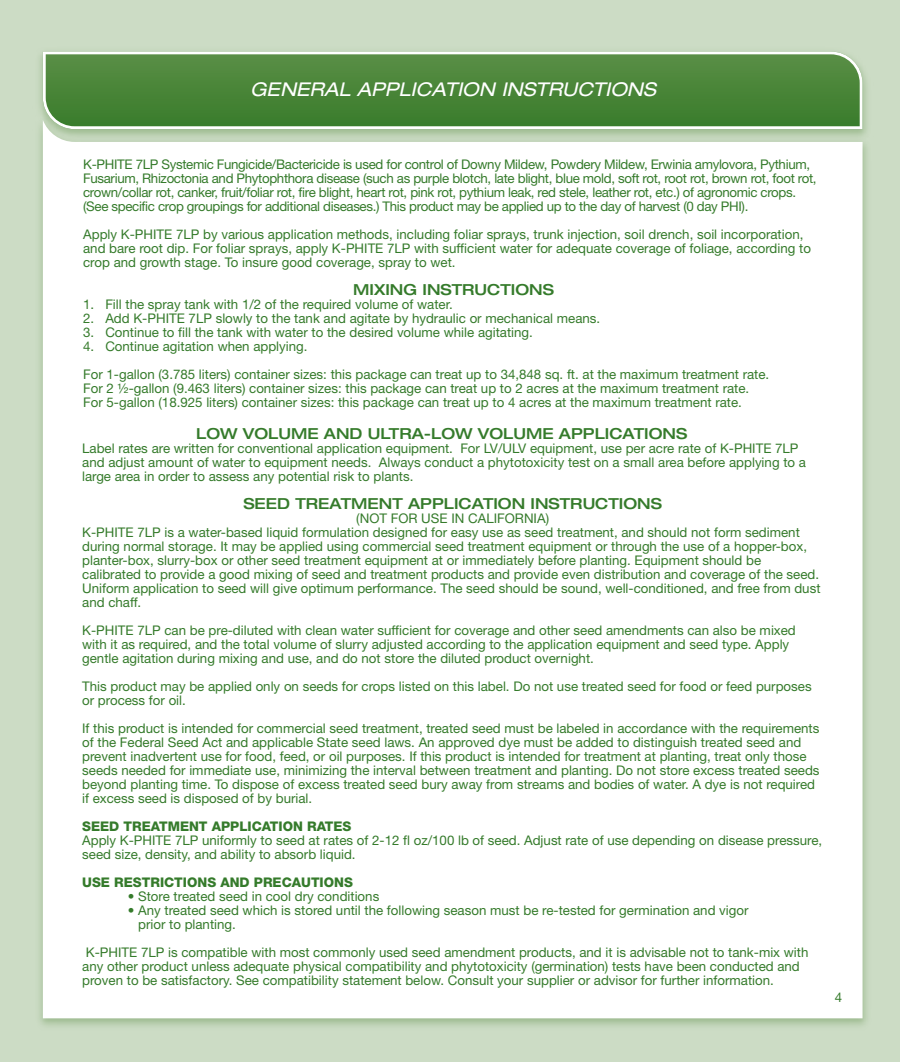
<style>
.page{position:relative;width:900px;height:1062px;background:#ccdcc5}
.page>*{position:absolute;margin:0;border:0;box-sizing:border-box;transform-origin:0 0}
.t1{font:italic expanded 19px "Helvetica Neue";color:#fff}
.t2{font:500 expanded 15.2px "Helvetica Neue";color:#357b2b}
.t3{font:13.4px/14px "Helvetica Neue";color:#357b2b}
.t4{font:13.4px/14px "Helvetica Neue";letter-spacing:-.025em;color:#357b2b}
.t5{font:800 13.4px "Helvetica Neue";color:#357b2b}
</style>
<div class="page">
<svg style="left:43px;top:51px;width:820px;height:62px;background:#568d45"></svg>
<img style="left:39px;top:113px;width:828px;height:913px">
<div style="left:43px;top:120px;width:820px;height:898px;background:#fff"></div>
<h2 class="t1" style="left:250px;top:78px;width:407px">GENERAL APPLICATION INSTRUCTIONS</h2>
<p class="t4" style="left:83px;top:157px;width:735px">K-PHITE 7LP Systemic Fungicide/Bactericide is used for control of Downy Mildew, Powdery Mildew, Erwinia amylovora, Pythium, Fusarium, Rhizoctonia and Phytophthora disease (such as purple blotch, late blight, blue mold, soft rot, root rot, brown rot, foot rot, crown/collar rot, canker, fruit/foliar rot, fire blight, heart rot, pink rot, pythium leak, red stele, leather rot, etc.) of agronomic crops. (See specific crop groupings for additional diseases.) This product may be applied up to the day of harvest (0 day PHI).</p>
<p class="t3" style="left:83px;top:227px;width:729px">Apply K-PHITE 7LP by various application methods, including foliar sprays, trunk injection, soil drench, soil incorporation, and bare root dip. For foliar sprays, apply K-PHITE 7LP with sufficient water for adequate coverage of foliage, according to crop and growth stage. To insure good coverage, spray to wet.</p>
<h3 class="t2" style="left:353px;top:280px;width:202px">MIXING INSTRUCTIONS</h3>
<p class="t3" style="left:83px;top:297px;width:371px">1. Fill the spray tank with 1/2 of the required volume of water.</p>
<p class="t3" style="left:83px;top:311px;width:519px">2. Add K-PHITE 7LP slowly to the tank and agitate by hydraulic or mechanical means.</p>
<p class="t3" style="left:83px;top:325px;width:451px">3. Continue to fill the tank with water to the desired volume while agitating.</p>
<p class="t3" style="left:83px;top:339px;width:226px">4. Continue agitation when applying.</p>
<p class="t3" style="left:83px;top:367px;width:688px">For 1-gallon (3.785 liters) container sizes: this package can treat up to 34,848 sq. ft. at the maximum treatment rate.<br>For 2 ½-gallon (9.463 liters) container sizes: this package can treat up to 2 acres at the maximum treatment rate.<br>For 5-gallon (18.925 liters) container sizes: this package can treat up to 4 acres at the maximum treatment rate.</p>
<h3 class="t2" style="left:196px;top:424px;width:493px">LOW VOLUME AND ULTRA-LOW VOLUME APPLICATIONS</h3>
<p class="t3" style="left:82px;top:441px;width:725px">Label rates are written for conventional application equipment. For LV/ULV equipment, use per acre rate of K-PHITE 7LP and adjust amount of water to equipment needs. Always conduct a phytotoxicity test on a small area before applying to a large area in order to assess any potential risk to plants.</p>
<h3 class="t2" style="left:243px;top:494px;width:420px">SEED TREATMENT APPLICATION INSTRUCTIONS</h3>
<h3 class="t3" style="left:356px;top:511px;width:194px">(NOT FOR USE IN CALIFORNIA)</h3>
<p class="t3" style="left:82px;top:525px;width:740px">K-PHITE 7LP is a water-based liquid formulation designed for easy use as seed treatment, and should not form sediment during normal storage. It may be applied using commercial seed treatment equipment or through the use of a hopper-box, planter-box, slurry-box or other seed treatment equipment at or immediately before planting. Equipment should be calibrated to provide a good mixing of seed and treatment products and provide even distribution and coverage of the seed.<br>Uniform application to seed will give optimum performance. The seed should be sound, well-conditioned, and free from dust and chaff.</p>
<p class="t3" style="left:82px;top:623px;width:715px">K-PHITE 7LP can be pre-diluted with clean water sufficient for coverage and other seed amendments can also be mixed with it as required, and the total volume of slurry adjusted according to the application equipment and seed type. Apply gentle agitation during mixing and use, and do not store the diluted product overnight.</p>
<p class="t3" style="left:82px;top:679px;width:731px">This product may be applied only on seeds for crops listed on this label. Do not use treated seed for food or feed purposes or process for oil.</p>
<p class="t3" style="left:82px;top:721px;width:739px">If this product is intended for commercial seed treatment, treated seed must be labeled in accordance with the requirements of the Federal Seed Act and applicable State seed laws. An approved dye must be added to distinguish treated seed and prevent inadvertent use for food, feed, or oil purposes. If this product is intended for treatment at planting, treat only those seeds needed for immediate use, minimizing the interval between treatment and planting. Do not store excess treated seeds beyond planting time. To dispose of excess treated seed bury away from streams and bodies of water. A dye is not required if excess seed is disposed of by burial.</p>
<h4 class="t5" style="left:82px;top:818px;width:271px">SEED TREATMENT APPLICATION RATES</h4>
<p class="t3" style="left:82px;top:833px;width:742px">Apply K-PHITE 7LP uniformly to seed at rates of 2-12 fl oz/100 lb of seed. Adjust rate of use depending on disease pressure, seed size, density, and ability to absorb liquid.</p>
<h4 class="t5" style="left:82px;top:874px;width:272px">USE RESTRICTIONS AND PRECAUTIONS</h4>
<p class="t3" style="left:128px;top:889px;width:253px">• Store treated seed in cool dry conditions</p>
<p class="t3" style="left:138px;top:903px;width:612px;text-indent:-10px">• Any treated seed which is stored until the following season must be re-tested for germination and vigor prior to planting.</p>
<p class="t3" style="left:82px;top:945px;width:728px">K-PHITE 7LP is compatible with most commonly used seed amendment products, and it is advisable not to tank-mix with any other product unless adequate physical compatibility and phytotoxicity (germination) tests have been conducted and proven to be satisfactory. See compatibility statement below. Consult your supplier or advisor for further information.</p>
<p class="t3" style="left:835px;top:990px;width:9px">4</p>
</div>
